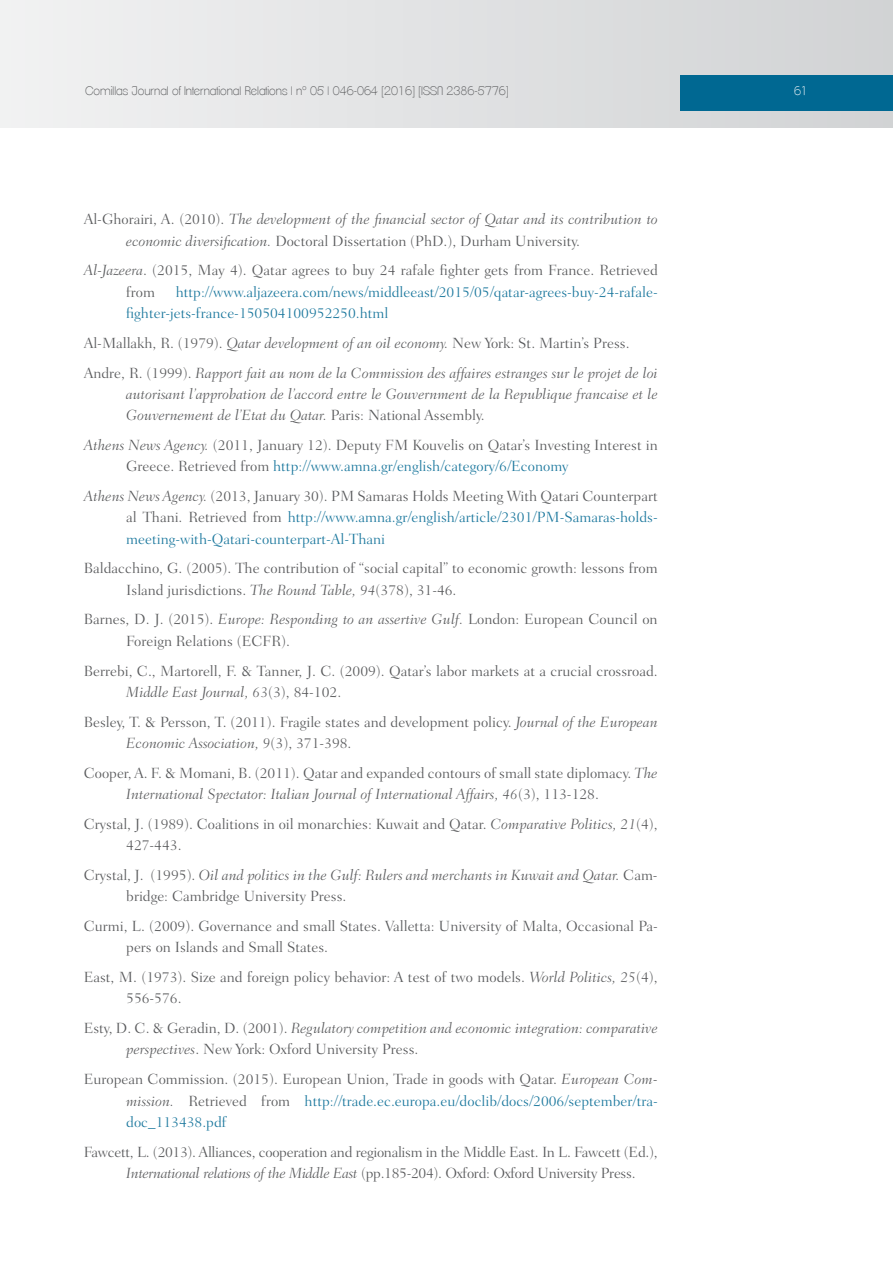
<style>
.page{position:relative;width:893px;height:1263px;background:#fff}
.page>*{position:absolute;margin:0;border:0;box-sizing:border-box;transform-origin:0 0}
.t1{font:300 15px/21.3px "Fairfield LH";color:#58595b}
.t2{font:italic 300 15px/21.3px "Fairfield LH";color:#58595b}
.t3{font:300 15px/21.3px "Fairfield LH";color:#1a779d}
.t4{font:300 15px/21.3px "Fairfield LH";letter-spacing:-.02em;color:#58595b}
.t5{font:200 12px "Clemente P Dac";color:#58595b}
.t6{font:200 12px "Clemente P Dac";color:#fff}
.s1{font-style:normal}
.s2{font-style:italic}
.s3{color:#1a779d}
.s4{font-style:italic;color:#58595b}
.s5{color:#58595b}
</style>
<div class="page">
<div style="left:0;top:0;width:893px;height:128px;background:linear-gradient(to right,#f1f2f2,#d1d3d4)"></div>
<div style="left:680px;top:75px;width:213px;height:36px;background:#006892"></div>
<p class="t5" style="left:85px;top:83px;width:425px">Comillas Journal of International Relations | nº 05 | 046-064 [2016] [ISSN 2386-5776]</p>
<p class="t6" style="left:794px;top:83px;width:15px">61</p>
<p class="t2" style="left:126px;top:209px;width:533px;text-indent:-43px"><span class="s1">Al-Ghorairi, A. (2010).</span> The development of the financial sector of Qatar and its contribution to economic diversification. <span class="s1">Doctoral Dissertation (PhD.), Durham University.</span></p>
<p class="t1" style="left:126px;top:260px;width:533px;text-indent:-43px"><span class="s2">Al-Jazeera</span>. (2015, May 4). Qatar agrees to buy 24 rafale fighter gets from France. Retrieved from</p>
<p class="t3" style="left:126px;top:281px;width:533px;text-indent:50px">http://www.aljazeera.com/news/middleeast/2015/05/qatar-agrees-buy-24-rafale&shy;fighter-jets-france-150504100952250.html</p>
<p class="t2" style="left:84px;top:328px;width:576px;line-height:29.8px"><span class="s1">Al-Mallakh, R. (1979).</span> Qatar development of an oil economy. <span class="s1">New York: St. Martin’s Press.<br>Andre, R. (1999).</span> Rapport fait au nom de la Commission des affaires estranges sur le projet de loi</p>
<p class="t2" style="left:126px;top:383px;width:533px">autorisant l’approbation de l’accord entre le Gouvernment de la Republique francaise et le<br>Gouvernement de l’Etat du Qatar. <span class="s1">Paris: National Assembly.</span></p>
<p class="t1" style="left:126px;top:434px;width:533px;text-indent:-43px"><span class="s2">Athens News Agency.</span> (2011, January 12). Deputy FM Kouvelis on Qatar’s Investing Interest in<br>Greece. Retrieved from <span class="s3">http://www.amna.gr/english/category/6/Economy</span></p>
<p class="t3" style="left:126px;top:485px;width:533px;text-align:justify;text-indent:-43px"><span class="s4">Athens News Agency.</span> <span class="s5">(2013, January 30). PM Samaras Holds Meeting With Qatari Counterpart al Thani. Retrieved from</span> http://www.amna.gr/english/article/2301/PM-Samaras-holds&shy;meeting-with-Qatari-counterpart-Al-Thani</p>
<p class="t1" style="left:126px;top:558px;width:533px;text-indent:-43px">Baldacchino, G. (2005). The contribution of “social capital” to economic growth: lessons from<br>Island jurisdictions. <span class="s2">The Round Table, 94</span>(378), 31-46.</p>
<p class="t1" style="left:126px;top:609px;width:533px;text-indent:-43px">Barnes, D. J. (2015). <span class="s2">Europe: Responding to an assertive Gulf.</span> London: European Council on<br>Foreign Relations (ECFR).</p>
<p class="t1" style="left:126px;top:660px;width:533px;text-indent:-43px">Berrebi, C., Martorell, F. &amp; Tanner, J. C. (2009). Qatar’s labor markets at a crucial crossroad.<br><span class="s2">Middle East Journal, 63</span>(3), 84-102.</p>
<p class="t1" style="left:126px;top:711px;width:533px;text-indent:-43px">Besley, T. &amp; Persson, T. (2011). Fragile states and development policy. <span class="s2">Journal of the European<br>Economic Association, 9</span>(3), 371-398.</p>
<p class="t1" style="left:126px;top:762px;width:533px;text-indent:-43px">Cooper, A. F. &amp; Momani, B. (2011). Qatar and expanded contours of small state diplomacy. <span class="s2">The<br>International Spectator: Italian Journal of International Affairs, 46</span>(3), 113-128.</p>
<p class="t1" style="left:126px;top:813px;width:533px;text-indent:-43px">Crystal, J. (1989). Coalitions in oil monarchies: Kuwait and Qatar. <span class="s2">Comparative Politics, 21</span>(4),<br>427-443.</p>
<p class="t2" style="left:126px;top:864px;width:533px;text-indent:-43px"><span class="s1">Crystal, J. (1995).</span> Oil and politics in the Gulf: Rulers and merchants in Kuwait and Qatar. <span class="s1">Cam&shy;bridge: Cambridge University Press.</span></p>
<p class="t1" style="left:126px;top:915px;width:533px;text-indent:-43px">Curmi, L. (2009). Governance and small States. Valletta: University of Malta, Occasional Pa&shy;pers on Islands and Small States.</p>
<p class="t1" style="left:126px;top:966px;width:533px;text-indent:-43px">East, M. (1973). Size and foreign policy behavior: A test of two models. <span class="s2">World Politics, 25</span>(4),<br>556-576.</p>
<p class="t2" style="left:126px;top:1018px;width:533px;text-indent:-43px"><span class="s1">Esty, D. C. &amp; Geradin, D. (2001).</span> Regulatory competition and economic integration: comparative perspectives<span class="s1">. New York: Oxford University Press.</span></p>
<p class="t1" style="left:126px;top:1069px;width:533px;text-align:justify;text-indent:-43px">European Commission. (2015). European Union, Trade in goods with Qatar. <span class="s2">European Com&shy;mission.</span> Retrieved from <span class="s3">http://trade.ec.europa.eu/doclib/docs/2006/september/tra&shy;doc_113438.pdf</span></p>
<p class="t4" style="left:126px;top:1141px;width:533px;text-indent:-43px">Fawcett, L. (2013). Alliances, cooperation and regionalism in the Middle East. In L. Fawcett (Ed.),<br><span class="s2">International relations of the Middle East</span> (pp.185-204). Oxford: Oxford University Press.</p>
</div>
